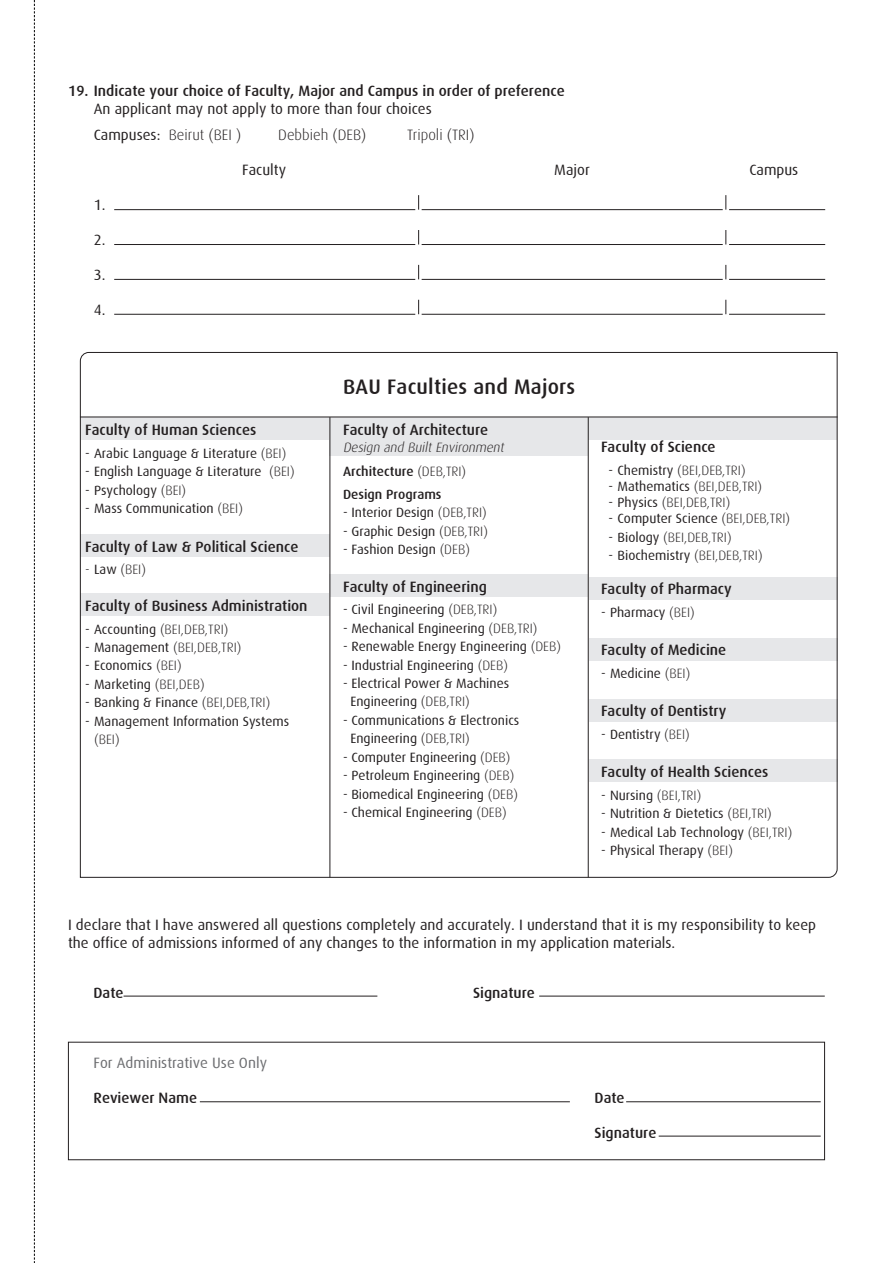
<style>
.page{position:relative;width:893px;height:1263px;background:#fff}
.page>*{position:absolute;margin:0;border:0;box-sizing:border-box;transform-origin:0 0}
.t1{font:500 21px "Dax";letter-spacing:.01em;color:#231f20}
.t2{font:500 15px "Dax";color:#231f20}
.t3{font:15px/18px "Dax";color:#231f20}
.t4{font:15px "Dax";color:#6c6d70}
.t5{font:300 15px "Dax";color:#231f20}
.t6{font:13.5px/18.5px "Dax";color:#231f20}
.t7{font:300 13.5px "Dax";color:#231f20}
.t8{font:italic 300 13.5px/24.5px "Dax";color:#231f20}
.t9{font:500 13.5px "Dax";color:#231f20}
.s1{font-weight:300}
.s2{font-weight:400}
.s3{font-weight:500;font-style:normal}
.s4{font-style:normal}
</style>
<div class="page">
<svg style="left:34px;top:0;width:1px;height:1263px"></svg>
<hr style="left:124px;top:996px;width:253px;height:1px;background:#231f20">
<hr style="left:539px;top:996px;width:286px;height:1px;background:#231f20">
<hr style="left:200px;top:1101px;width:370px;height:1px;background:#231f20">
<hr style="left:626px;top:1101px;width:195px;height:1px;background:#231f20">
<hr style="left:659px;top:1136px;width:162px;height:1px;background:#231f20">
<div style="left:68px;top:1042px;width:757px;height:118px;border:1px solid #231f20"></div>
<hr style="left:114px;top:209px;width:301px;height:1px;background:#231f20">
<hr style="left:422px;top:209px;width:301px;height:1px;background:#231f20">
<hr style="left:729px;top:209px;width:96px;height:1px;background:#231f20">
<svg style="left:418px;top:195px;width:1px;height:15px"></svg>
<svg style="left:726px;top:195px;width:1px;height:15px"></svg>
<hr style="left:114px;top:244px;width:301px;height:1px;background:#231f20">
<hr style="left:422px;top:244px;width:301px;height:1px;background:#231f20">
<hr style="left:729px;top:244px;width:96px;height:1px;background:#231f20">
<svg style="left:418px;top:230px;width:1px;height:14px"></svg>
<svg style="left:726px;top:230px;width:1px;height:14px"></svg>
<hr style="left:114px;top:279px;width:301px;height:1px;background:#231f20">
<hr style="left:422px;top:279px;width:301px;height:1px;background:#231f20">
<hr style="left:729px;top:279px;width:96px;height:1px;background:#231f20">
<svg style="left:418px;top:265px;width:1px;height:14px"></svg>
<svg style="left:726px;top:265px;width:1px;height:14px"></svg>
<hr style="left:114px;top:314px;width:301px;height:1px;background:#231f20">
<hr style="left:422px;top:314px;width:301px;height:1px;background:#231f20">
<hr style="left:729px;top:314px;width:96px;height:1px;background:#231f20">
<svg style="left:418px;top:300px;width:1px;height:14px"></svg>
<svg style="left:726px;top:300px;width:1px;height:14px"></svg>
<svg style="left:80px;top:352px;width:758px;height:526px"></svg>
<p class="t2" style="left:68px;top:82px;width:498px">19. Indicate your choice of Faculty, Major and Campus in order of preference</p>
<p class="t3" style="left:94px;top:95px;width:339px;line-height:26.5px">An applicant may not apply to more than four choices<br>Campuses: <span class="s1">Beirut (BEI )</span></p>
<p class="t5" style="left:278px;top:127px;width:90px">Debbieh (DEB)</p>
<p class="t5" style="left:407px;top:127px;width:69px">Tripoli (TRI)</p>
<p class="t3" style="left:242px;top:161px;width:45px">Faculty</p>
<p class="t3" style="left:554px;top:161px;width:37px">Major</p>
<p class="t3" style="left:749px;top:161px;width:51px">Campus</p>
<p class="t3" style="left:94px;top:196px;width:13px">1.</p>
<p class="t3" style="left:94px;top:231px;width:13px">2.</p>
<p class="t3" style="left:94px;top:266px;width:13px">3.</p>
<p class="t3" style="left:94px;top:301px;width:13px">4.</p>
<p class="t2" style="left:85px;top:421px;width:173px">Faculty of Human Sciences</p>
<p class="t6" style="left:85px;top:444px;width:203px">- Arabic Language &amp; Literature <span class="s1">(BEI)</span></p>
<p class="t6" style="left:85px;top:462px;width:211px">- English Language &amp; Literature <span class="s1">(BEI)</span></p>
<p class="t6" style="left:85px;top:481px;width:103px">- Psychology <span class="s1">(BEI)</span></p>
<p class="t6" style="left:85px;top:499px;width:159px">- Mass Communication <span class="s1">(BEI)</span></p>
<p class="t2" style="left:85px;top:538px;width:215px">Faculty of Law &amp; Political Science</p>
<p class="t7" style="left:85px;top:562px;width:63px">- <span class="s2">Law</span> (BEI)</p>
<p class="t2" style="left:85px;top:597px;width:224px">Faculty of Business Administration</p>
<p class="t7" style="left:85px;top:621px;width:145px"><span class="s2">- Accounting</span> (BEI,DEB,TRI)</p>
<p class="t7" style="left:85px;top:640px;width:158px"><span class="s2">- Management</span> (BEI,DEB,TRI)</p>
<p class="t6" style="left:85px;top:657px;width:98px">- Economics <span class="s1">(BEI)</span></p>
<p class="t6" style="left:85px;top:675px;width:121px">- Marketing <span class="s1">(BEI,DEB)</span></p>
<p class="t6" style="left:85px;top:693px;width:187px">- Banking &amp; Finance <span class="s1">(BEI,DEB,TRI)</span></p>
<p class="t6" style="left:85px;top:712px;width:206px">- Management Information Systems</p>
<p class="t7" style="left:94px;top:732px;width:27px">(BEI)</p>
<h1 class="t1" style="left:343px;top:375px;width:234px">BAU Faculties and Majors</h1>
<p class="t2" style="left:343px;top:421px;width:147px">Faculty of Architecture</p>
<p class="t8" style="left:343px;top:435px;width:165px">Design and Built Environment<br><span class="s3">Architecture</span> <span class="s4">(DEB,TRI)</span></p>
<p class="t9" style="left:343px;top:486px;width:100px">Design Programs</p>
<p class="t6" style="left:343px;top:503px;width:145px">- Interior Design <span class="s1">(DEB,TRI)</span></p>
<p class="t6" style="left:343px;top:522px;width:146px">- Graphic Design <span class="s1">(DEB,TRI)</span></p>
<p class="t6" style="left:343px;top:540px;width:128px">- Fashion Design <span class="s1">(DEB)</span></p>
<p class="t2" style="left:343px;top:578px;width:145px">Faculty of Engineering</p>
<p class="t6" style="left:343px;top:600px;width:156px">- Civil Engineering <span class="s1">(DEB,TRI)</span></p>
<p class="t6" style="left:343px;top:619px;width:196px">- Mechanical Engineering <span class="s1">(DEB,TRI)</span></p>
<p class="t6" style="left:343px;top:637px;width:220px">- Renewable Energy Engineering <span class="s1">(DEB)</span></p>
<p class="t6" style="left:343px;top:656px;width:167px">- Industrial Engineering <span class="s1">(DEB)</span></p>
<p class="t6" style="left:350px;top:674px;width:160px;text-indent:-7px">- Electrical Power &amp; Machines<br>Engineering <span class="s1">(DEB,TRI)</span></p>
<p class="t6" style="left:350px;top:711px;width:170px;text-indent:-7px">- Communications &amp; Electronics<br>Engineering <span class="s1">(DEB,TRI)</span></p>
<p class="t6" style="left:343px;top:748px;width:169px">- Computer Engineering <span class="s1">(DEB)</span></p>
<p class="t6" style="left:343px;top:766px;width:173px">- Petroleum Engineering <span class="s1">(DEB)</span></p>
<p class="t6" style="left:343px;top:785px;width:177px">- Biomedical Engineering <span class="s1">(DEB)</span></p>
<p class="t6" style="left:343px;top:803px;width:165px">- Chemical Engineering <span class="s1">(DEB)</span></p>
<p class="t2" style="left:601px;top:439px;width:116px">Faculty of Science</p>
<p class="t7" style="left:608px;top:463px;width:139px"><span class="s2">- Chemistry</span> (BEI,DEB,TRI)</p>
<p class="t7" style="left:608px;top:479px;width:155px"><span class="s2">- Mathematics</span> (BEI,DEB,TRI)</p>
<p class="t7" style="left:608px;top:495px;width:123px"><span class="s2">- Physics</span> (BEI,DEB,TRI)</p>
<p class="t6" style="left:608px;top:510px;width:183px">- Computer Science <span class="s1">(BEI,DEB,TRI)</span></p>
<p class="t7" style="left:608px;top:530px;width:125px"><span class="s2">- Biology</span> (BEI,DEB,TRI)</p>
<p class="t6" style="left:608px;top:546px;width:156px">- Biochemistry <span class="s1">(BEI,DEB,TRI)</span></p>
<p class="t2" style="left:601px;top:581px;width:132px">Faculty of Pharmacy</p>
<p class="t6" style="left:601px;top:603px;width:95px">- Pharmacy <span class="s1">(BEI)</span></p>
<p class="t2" style="left:601px;top:642px;width:127px">Faculty of Medicine</p>
<p class="t6" style="left:601px;top:664px;width:91px">- Medicine <span class="s1">(BEI)</span></p>
<p class="t2" style="left:601px;top:703px;width:127px">Faculty of Dentistry</p>
<p class="t6" style="left:601px;top:725px;width:90px">- Dentistry <span class="s1">(BEI)</span></p>
<p class="t2" style="left:601px;top:764px;width:169px">Faculty of Health Sciences</p>
<p class="t7" style="left:601px;top:788px;width:102px"><span class="s2">- Nursing</span> (BEI,TRI)</p>
<p class="t6" style="left:601px;top:804px;width:172px">- Nutrition &amp; Dietetics <span class="s1">(BEI,TRI)</span></p>
<p class="t6" style="left:601px;top:823px;width:193px">- Medical Lab Technology <span class="s1">(BEI,TRI)</span></p>
<p class="t6" style="left:601px;top:841px;width:133px">- Physical Therapy <span class="s1">(BEI)</span></p>
<p class="t3" style="left:68px;top:916px;width:750px">I declare that I have answered all questions completely and accurately. I understand that it is my responsibility to keep the office of admissions informed of any changes to the information in my application materials.</p>
<p class="t2" style="left:94px;top:984px;width:32px">Date</p>
<p class="t2" style="left:473px;top:984px;width:63px">Signature</p>
<p class="t4" style="left:94px;top:1054px;width:175px">For Administrative Use Only</p>
<p class="t2" style="left:94px;top:1089px;width:105px">Reviewer Name</p>
<p class="t2" style="left:595px;top:1089px;width:32px">Date</p>
<p class="t2" style="left:595px;top:1124px;width:63px">Signature</p>
</div>
